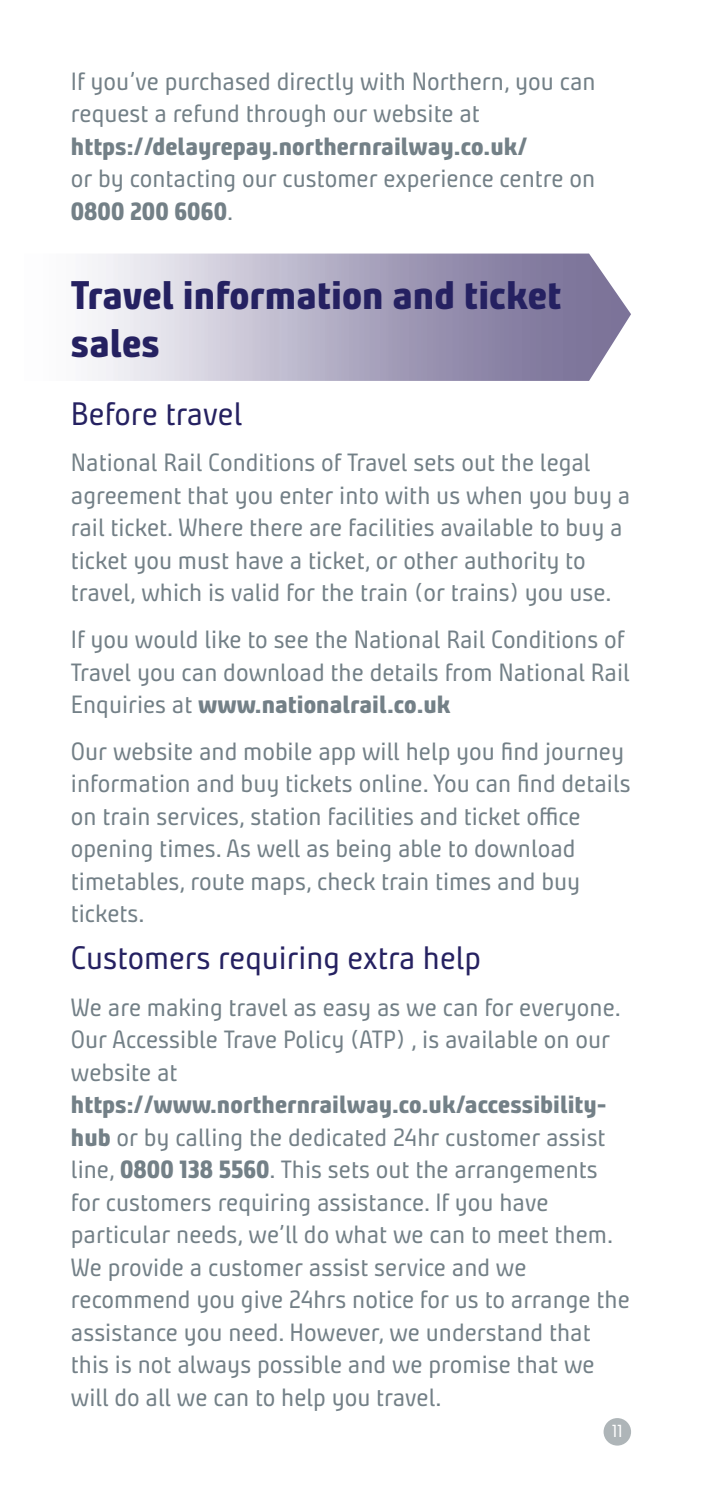
<style>
.page{position:relative;width:702px;height:1489px;background:#fff}
.page>*{position:absolute;margin:0;border:0;box-sizing:border-box;transform-origin:0 0}
.t1{font:700 expanded 40px/48px "Bunday Clean";color:#252161}
.t2{font:32.5px "Bunday Clean";color:#252161}
.t3{font:25px/32.5px "Bunday Clean";color:#738087}
.t4{font:700 expanded 25px "Bunday Clean";color:#738087}
.t5{font:17.5px "Bunday Clean";color:#fff}
.s1{font-weight:700;font-stretch:expanded}
</style>
<div class="page">
<div style="left:603px;top:1417px;width:28px;height:28px;background:#aeb5b8;border-radius:50%"></div>
<p class="t3" style="left:71px;top:67px;width:526px">If you’ve purchased directly with Northern, you can request a refund through our website at</p>
<p class="t4" style="left:71px;top:137px;width:458px">https://delayrepay.northernrailway.co.uk/</p>
<p class="t3" style="left:71px;top:164px;width:525px">or by contacting our customer experience centre on<br><span class="s1">0800 200 6060</span>.</p>
<h1 class="t1" style="left:71px;top:274px;width:492px">Travel information and ticket sales</h1>
<h2 class="t2" style="left:71px;top:401px;width:173px">Before travel</h2>
<p class="t3" style="left:71px;top:448px;width:561px">National Rail Conditions of Travel sets out the legal agreement that you enter into with us when you buy a rail ticket. Where there are facilities available to buy a ticket you must have a ticket, or other authority to travel, which is valid for the train (or trains) you use.</p>
<p class="t3" style="left:71px;top:625px;width:560px">If you would like to see the National Rail Conditions of<br>Travel you can download the details from National Rail<br>Enquiries at <span class="s1">www.nationalrail.co.uk</span></p>
<p class="t3" style="left:71px;top:736px;width:561px">Our website and mobile app will help you find journey information and buy tickets online. You can find details on train services, station facilities and ticket office opening times. As well as being able to download timetables, route maps, check train times and buy tickets.</p>
<h2 class="t2" style="left:71px;top:945px;width:411px">Customers requiring extra help</h2>
<p class="t3" style="left:71px;top:992px;width:551px">We are making travel as easy as we can for everyone.<br>Our Accessible Trave Policy (ATP) , is available on our website at</p>
<p class="t3" style="left:71px;top:1090px;width:560px"><span class="s1">https://www.northernrailway.co.uk/accessibility&shy;hub</span> or by calling the dedicated 24hr customer assist line, <span class="s1">0800 138 5560</span>. This sets out the arrangements for customers requiring assistance. If you have particular needs, we’ll do what we can to meet them.<br>We provide a customer assist service and we recommend you give 24hrs notice for us to arrange the assistance you need. However, we understand that this is not always possible and we promise that we will do all we can to help you travel.</p>
<p class="t5" style="left:612px;top:1424px;width:12px">11</p>
</div>
